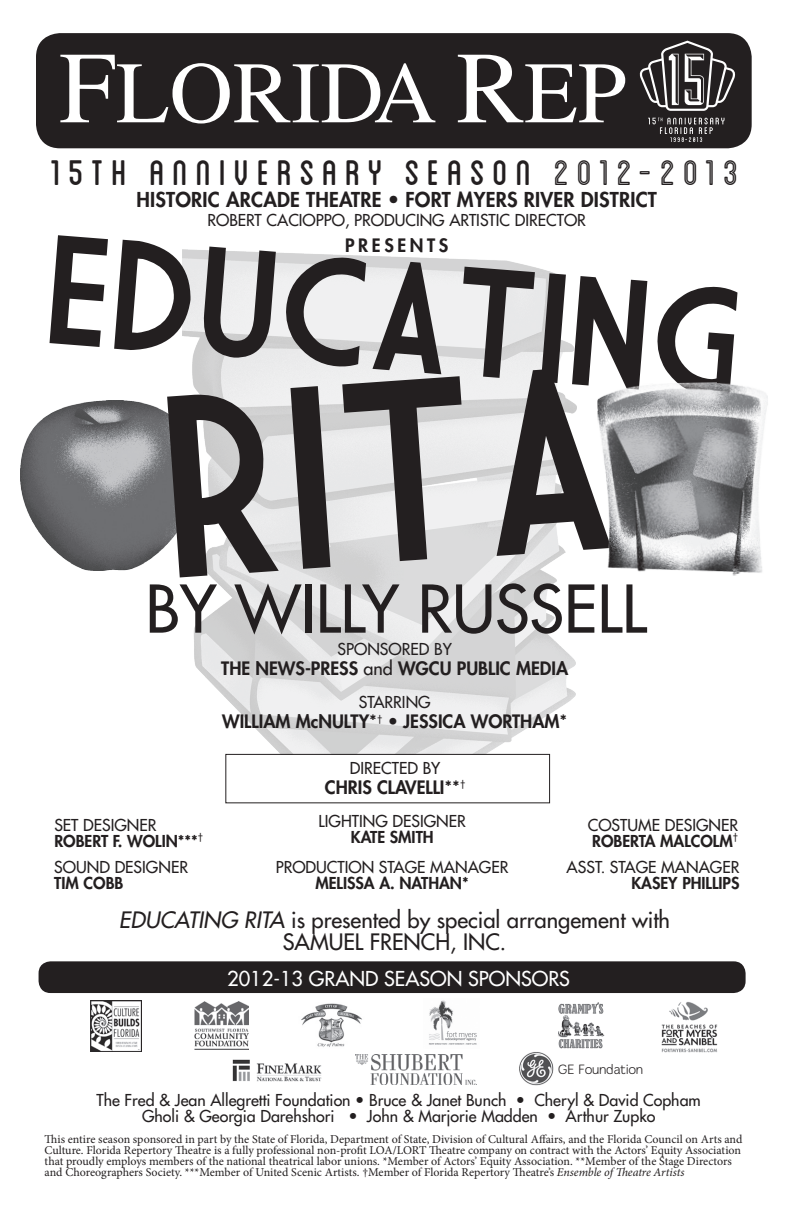
<style>
.page{position:relative;width:792px;height:1224px;background:#fff}
.page>*{position:absolute;margin:0;border:0;box-sizing:border-box;transform-origin:0 0}
.t1{font:250.8px "Market Deco";color:#231f20}
.t2{font:150.4px "Market Deco";color:#231f20}
.t3{font:64px "Futura";color:#231f20}
.t4{font:50px "Blanch Caps";letter-spacing:.15em;color:#231f20}
.t5{font:22px/22px "Futura";color:#231f20;text-align:center}
.t6{font:800 20px "Futura";letter-spacing:.01em;color:#231f20}
.t7{font:20px "Futura";color:#fff}
.t8{font:800 18px "Futura";color:#231f20}
.t9{font:800 18px "Futura";letter-spacing:.2em;color:#231f20}
.t10{font:16px/16px "Futura";color:#231f20;text-align:center}
.t11{font:800 16px/16px "Futura";color:#231f20}
.t12{font:14px "Merge";letter-spacing:-.025em;color:#231f20}
.t13{font:12px/11px "Minion Pro";color:#231f20}
.s1{font-family:"Blanch Caps Inline"}
.s2{font-weight:400}
.s3{font-weight:800}
.s4{font-style:italic}
</style>
<div class="page">
<img style="left:183px;top:249px;width:394px;height:505px">
<img style="left:20px;top:400px;width:177px;height:170px">
<div style="left:39px;top:961px;width:707px;height:32px;background:#231f20;border-radius:12px"></div>
<div style="left:36px;top:33px;width:716px;height:115px;background:#231f20;border-radius:24px"></div>
<img style="left:301px;top:1003px;width:61px;height:44px">
<img style="left:90px;top:1001px;width:51px;height:51px">
<img style="left:429px;top:1000px;width:48px;height:45px">
<img style="left:558px;top:1002px;width:47px;height:47px">
<img style="left:194px;top:1001px;width:55px;height:49px">
<img style="left:356px;top:1055px;width:121px;height:30px">
<div style="left:226px;top:754px;width:324px;height:49px;border:1px solid #231f20"></div>
<img style="left:519px;top:1052px;width:35px;height:34px">
<img style="left:232px;top:1059px;width:90px;height:23px">
<svg style="left:639px;top:41px;width:96px;height:70px"></svg>
<svg style="left:648px;top:118px;width:76px;height:24px"></svg>
<svg style="left:60px;top:55px;width:375px;height:69px"></svg>
<svg style="left:458px;top:55px;width:167px;height:67px"></svg>
<img style="left:661px;top:1002px;width:57px;height:51px">
<img style="left:597px;top:382px;width:171px;height:194px">
<h3 class="t4" style="left:50px;top:150px;width:690px">15th ANNIVERSARY SEASON <span class="s1">2O12-2O13</span></h3>
<h3 class="t6" style="left:137px;top:186px;width:182px">HISTORIC ARCADE THEATRE</h3>
<h3 class="t6" style="left:388px;top:186px;width:30px">• FORT</h3>
<h3 class="t6" style="left:457px;top:186px;width:40px">MYERS</h3>
<h3 class="t6" style="left:524px;top:186px;width:68px">RIVER DISTRICT</h3>
<h3 class="t10" style="left:207px;top:212px;width:158px">ROBERT CACIOPPO, producing</h3>
<h3 class="t10" style="left:449px;top:212px;width:9px">artistic</h3>
<h3 class="t10" style="left:515px;top:212px;width:10px">director</h3>
<h3 class="t9" style="left:345px;top:234px;width:105px">PRESENTS</h3>
<h2 class="t2" style="left:53px;top:220px;width:698px;rotate:5deg">EDUCATING</h2>
<h1 class="t1" style="left:154px;top:378px;width:459px;rotate:-4deg">RITA</h1>
<h3 class="t3" style="left:146px;top:567px;width:502px">BY WILLY RUSSELL</h3>
<h3 class="t10" style="left:338px;top:641px;width:116px">SPONSORED BY</h3>
<h3 class="t8" style="left:221px;top:656px;width:348px">THE NEWS-PRESS <span class="s2">and</span> WGCU PUBLIC MEDIA</h3>
<h3 class="t11" style="left:54px;top:816px;width:150px"><span class="s2">SET DESIGNER<br></span>ROBERT F. WOLIN***<sup>†</sup></h3>
<h3 class="t10" style="left:54px;top:859px;width:135px">SOUND DESIGNER</h3>
<h3 class="t11" style="left:54px;top:875px;width:71px">TIM COBB</h3>
<h3 class="t10" style="left:359px;top:694px;width:73px">STARRING</h3>
<h3 class="t8" style="left:222px;top:709px;width:347px">WILLIAM MCNULTY<span class="s2">*</span><sup>†</sup> <span class="s2">•</span> JESSICA WORTHAM<span class="s2">*</span></h3>
<h3 class="t10" style="left:350px;top:760px;width:92px">DIRECTED BY</h3>
<h3 class="t8" style="left:325px;top:775px;width:142px">CHRIS CLAVELLI<span class="s2">**</span><sup>†</sup></h3>
<h3 class="t10" style="left:319px;top:813px;width:149px">LIGHTING DESIGNER</h3>
<h3 class="t11" style="left:351px;top:828px;width:84px">KATE SMITH</h3>
<h3 class="t10" style="left:588px;top:817px;width:152px;text-align:left">COSTUME DESIGNER<br><span class="s3">ROBERTA MALCOLM</span><sup>†</sup></h3>
<h3 class="t10" style="left:276px;top:859px;width:234px">PRODUCTION STAGE MANAGER</h3>
<h3 class="t11" style="left:315px;top:875px;width:155px">MELISSA A. NATHAN*</h3>
<h3 class="t10" style="left:567px;top:859px;width:174px">ASST. STAGE MANAGER</h3>
<h3 class="t11" style="left:631px;top:874px;width:110px">KASEY PHILLIPS</h3>
<h3 class="t5" style="left:119px;top:909px;width:553px"><span class="s4">EDUCATING RITA</span> is presented by special arrangement with<br>SAMUEL FRENCH, INC.</h3>
<h3 class="t7" style="left:227px;top:965px;width:344px">2012-13 GRAND SEASON SPONSORS</h3>
<p class="t12" style="left:558px;top:1061px;width:87px">GE Foundation</p>
<h3 class="t10" style="left:97px;top:1092px;width:606px">The Fred &amp; Jean Allegretti Foundation • Bruce &amp; Janet Bunch • Cheryl &amp; David Copham<br>Gholi &amp; Georgia Darehshori • John &amp; Marjorie Madden • Arthur Zupko</h3>
<p class="t13" style="left:45px;top:1134px;width:699px">This entire season sponsored in part by the State of Florida, Department of State, Division of Cultural Affairs, and the Florida Council on Arts and Culture. Florida Repertory Theatre is a fully professional non-profit LOA/LORT Theatre company on contract with the Actors’ Equity Association that proudly employs members of the national theatrical labor unions. *Member of Actors’ Equity Association. **Member of the Stage Directors and Choreographers Society. ***Member of United Scenic Artists. †Member of Florida Repertory Theatre’s <span class="s4">Ensemble of Theatre Artists</span></p>
</div>
